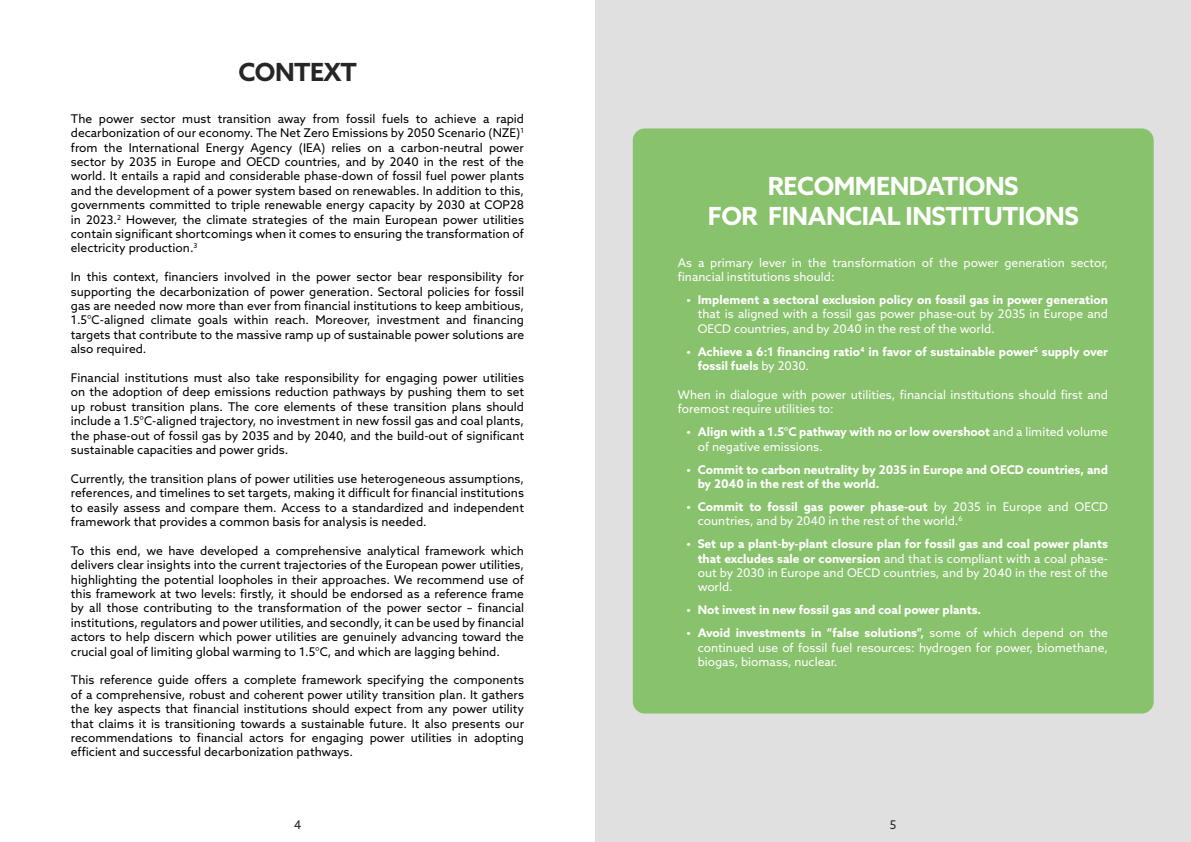
<style>
.page{position:relative;width:1191px;height:842px;background:#fff}
.page>*{position:absolute;margin:0;border:0;box-sizing:border-box;transform-origin:0 0}
.t1{font:700 25px/30px "Azo Sans";letter-spacing:-.02em;color:#fff;text-align:center}
.t2{font:700 25px "Azo Sans";letter-spacing:-.02em;color:#252625}
.t3{font:12px/14.4px "Azo Sans";color:#000;text-align:justify}
.t4{font:12px/14.4px "Azo Sans";color:#fff}
.t5{font:700 12px/14.4px "Azo Sans";color:#fff}
.t6{font:12px "Azo Sans";color:#252625}
.s1{font-weight:400}
.s2{font-weight:700}
</style>
<div class="page">
<div style="left:595px;top:0;width:596px;height:842px;background:#e0e0e0"></div>
<div style="left:633px;top:128px;width:520px;height:585px;background:#89c26c;border-radius:12px"></div>
<h1 class="t2" style="left:238px;top:56px;width:120px">CONTEXT</h1>
<p class="t3" style="left:71px;top:111px;width:455px">The power sector must transition away from fossil fuels to achieve a rapid decarbonization of our economy. The Net Zero Emissions by 2050 Scenario (NZE)<sup>1 </sup>from the International Energy Agency (IEA) relies on a carbon-neutral power sector by 2035 in Europe and OECD countries, and by 2040 in the rest of the world. It entails a rapid and considerable phase-down of fossil fuel power plants and the development of a power system based on renewables. In addition to this, governments committed to triple renewable energy capacity by 2030 at COP28 in 2023.<sup>2</sup> However, the climate strategies of the main European power utilities contain significant shortcomings when it comes to ensuring the transformation of electricity production.<sup>3</sup></p>
<p class="t3" style="left:71px;top:270px;width:455px">In this context, financiers involved in the power sector bear responsibility for supporting the decarbonization of power generation. Sectoral policies for fossil gas are needed now more than ever from financial institutions to keep ambitious, 1.5°C-aligned climate goals within reach. Moreover, investment and financing targets that contribute to the massive ramp up of sustainable power solutions are also required.</p>
<p class="t3" style="left:71px;top:370px;width:455px">Financial institutions must also take responsibility for engaging power utilities on the adoption of deep emissions reduction pathways by pushing them to set up robust transition plans. The core elements of these transition plans should include a 1.5°C-aligned trajectory, no investment in new fossil gas and coal plants, the phase-out of fossil gas by 2035 and by 2040, and the build-out of significant sustainable capacities and power grids.</p>
<p class="t3" style="left:71px;top:471px;width:455px">Currently, the transition plans of power utilities use heterogeneous assumptions, references, and timelines to set targets, making it difficult for financial institutions to easily assess and compare them. Access to a standardized and independent framework that provides a common basis for analysis is needed.</p>
<p class="t3" style="left:71px;top:543px;width:455px">To this end, we have developed a comprehensive analytical framework which delivers clear insights into the current trajectories of the European power utilities, highlighting the potential loopholes in their approaches. We recommend use of this framework at two levels: firstly, it should be endorsed as a reference frame by all those contributing to the transformation of the power sector – financial institutions, regulators and power utilities, and secondly, it can be used by financial actors to help discern which power utilities are genuinely advancing toward the crucial goal of limiting global warming to 1.5°C, and which are lagging behind.</p>
<p class="t3" style="left:71px;top:673px;width:455px">This reference guide offers a complete framework specifying the components of a comprehensive, robust and coherent power utility transition plan. It gathers the key aspects that financial institutions should expect from any power utility that claims it is transitioning towards a sustainable future. It also presents our recommendations to financial actors for engaging power utilities in adopting efficient and successful decarbonization pathways.</p>
<h1 class="t1" style="left:707px;top:171px;width:372px">RECOMMENDATIONS<br>FOR FINANCIAL INSTITUTIONS</h1>
<p class="t4" style="left:678px;top:255px;width:432px">As a primary lever in the transformation of the power generation sector, financial institutions should:</p>
<p class="t5" style="left:686px;top:292px;width:423px">• Implement a sectoral exclusion policy on fossil gas in power generation</p>
<p class="t4" style="left:697px;top:307px;width:412px">that is aligned with a fossil gas power phase-out by 2035 in Europe and<br>OECD countries, and by 2040 in the rest of the world.</p>
<p class="t5" style="left:697px;top:344px;width:412px;text-indent:-11px">• Achieve a 6:1 financing ratio<sup>4</sup> in favor of sustainable power<sup>5</sup> supply over fossil fuels <span class="s1">by 2030.</span></p>
<p class="t4" style="left:678px;top:387px;width:432px">When in dialogue with power utilities, financial institutions should first and foremost require utilities to:</p>
<p class="t5" style="left:697px;top:424px;width:412px;text-indent:-11px">• Align with a 1.5°C pathway with no or low overshoot <span class="s1">and a limited volume of negative emissions.</span></p>
<p class="t5" style="left:697px;top:462px;width:412px;text-indent:-11px">• Commit to carbon neutrality by 2035 in Europe and OECD countries, and by 2040 in the rest of the world.</p>
<p class="t4" style="left:697px;top:499px;width:412px;text-indent:-11px"><span class="s2">• Commit to fossil gas power phase-out</span> by 2035 in Europe and OECD countries, and by 2040 in the rest of the world.<sup>6</sup></p>
<p class="t4" style="left:697px;top:536px;width:412px;text-align:justify;text-indent:-11px"><span class="s2">• Set up a plant-by-plant closure plan for fossil gas and coal power plants that excludes sale or conversion</span> and that is compliant with a coal phase&shy;out by 2030 in Europe and OECD countries, and by 2040 in the rest of the world.</p>
<p class="t5" style="left:686px;top:602px;width:296px">• Not invest in new fossil gas and coal power plants.</p>
<p class="t4" style="left:697px;top:625px;width:412px;text-align:justify;text-indent:-11px"><span class="s2">• Avoid investments in “false solutions”,</span> some of which depend on the continued use of fossil fuel resources: hydrogen for power, biomethane, biogas, biomass, nuclear.</p>
<p class="t6" style="left:294px;top:816px;width:9px">4</p>
<p class="t6" style="left:890px;top:816px;width:8px">5</p>
</div>
